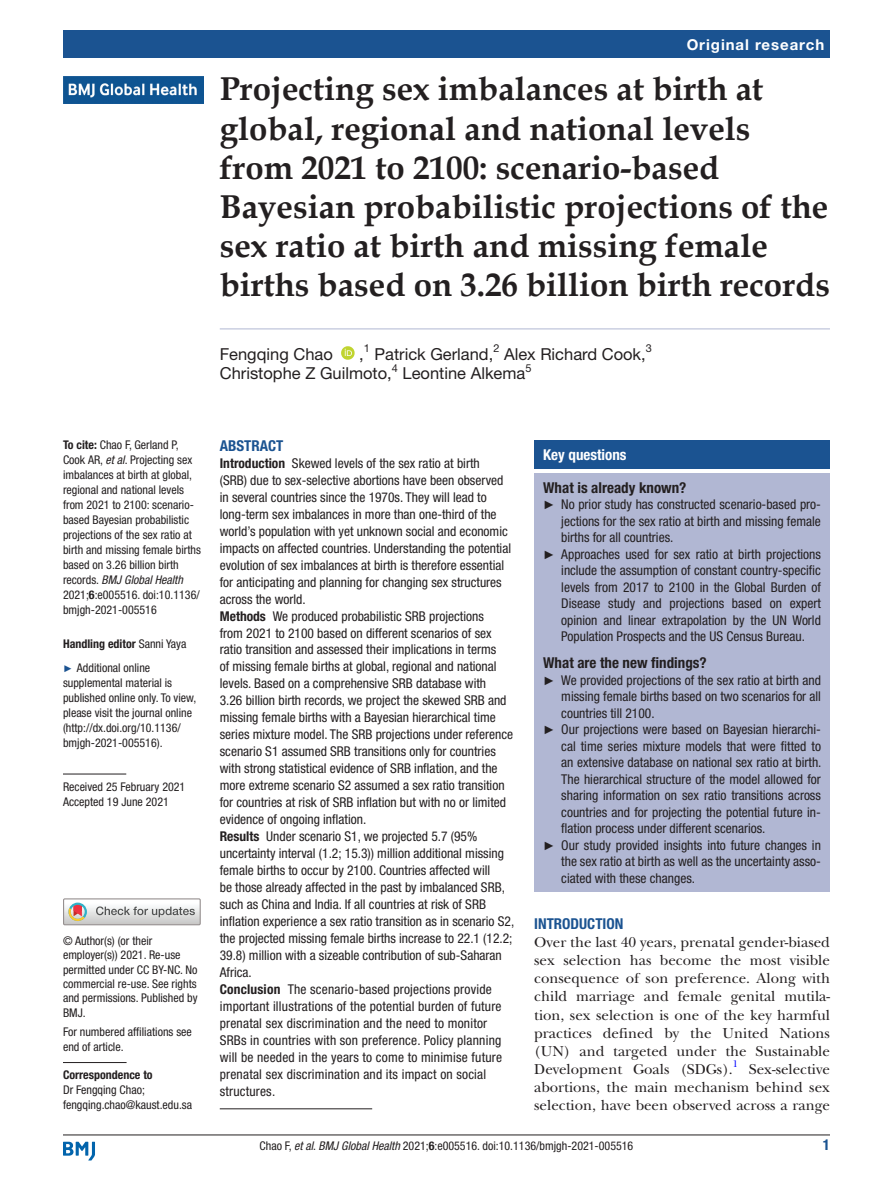
<style>
.page{position:relative;width:893px;height:1191px;background:#fff}
.page>*{position:absolute;margin:0;border:0;box-sizing:border-box;transform-origin:0 0}
.t1{font:700 33px/39px "Book Antiqua";color:#231f20}
.t2{font:16.5px "Helvetica Neue LT Std";color:#231f20}
.t3{font:15px/18px "New Baskerville";color:#231f20;text-align:justify}
.t4{font:700 condensed 15px "Helvetica Neue LT Std";color:#231f20}
.t5{font:700 condensed 15px "Helvetica Neue LT Std";color:#1b5391}
.t6{font:700 15px "Helvetica Neue LT Std";letter-spacing:.065em;color:#fff}
.t7{font:700 condensed 15px "Helvetica Neue LT Std";color:#fff}
.t8{font:condensed 13.5px/17px "Helvetica Neue LT Std";color:#231f20}
.t9{font:condensed 12px/15px "Helvetica Neue LT Std";color:#231f20}
.t10{font:700 condensed 12px "Helvetica Neue LT Std";color:#231f20}
.t11{font:10.95px "Helvetica Neue LT Std";color:#231f20}
.t12{font:9.9px "New Baskerville";color:#00f}
.s1{font-weight:700}
.s2{font-style:italic}
.s3{font-family:"Arial";font-stretch:normal;font-size:9.75px;color:#1b5391}
.s4{font-family:"Arial";font-stretch:normal;font-size:12px}
</style>
<div class="page">
<hr style="left:63px;top:1134px;width:767px;height:1px;background:#231f20">
<svg style="left:63px;top:1141px;width:32px;height:19px"></svg>
<div style="left:63px;top:898px;width:138px;height:27px;border:1px solid #969090"></div>
<svg style="left:64px;top:899px;width:136px;height:25px"></svg>
<hr style="left:220px;top:328px;width:610px;height:1px;background:#b1b7d3">
<svg style="left:341px;top:346px;width:14px;height:14px"></svg>
<div style="left:63px;top:31px;width:767px;height:27px;background:#1b5391"></div>
<hr style="left:63px;top:773px;width:63px;height:1px;background:#231f20">
<hr style="left:63px;top:1062px;width:64px;height:1px;background:#231f20">
<img style="left:63px;top:77px;width:141px;height:27px">
<hr style="left:220px;top:1108px;width:152px;height:1px;background:#231f20">
<div style="left:534px;top:440px;width:296px;height:29px;background:#1b5391"></div>
<div style="left:534px;top:473px;width:296px;height:418px;background:#b1b7d3"></div>
<p class="t6" style="left:687px;top:35px;width:139px">Original research</p>
<h1 class="t1" style="left:220px;top:70px;width:612px">Projecting sex imbalances at birth at global, regional and national levels from 2021 to 2100: scenario-based Bayesian probabilistic projections of the sex ratio at birth and missing female births based on 3.26 billion birth records</h1>
<p class="t11" style="left:364px;top:342px;width:8px">1</p>
<p class="t2" style="left:374px;top:344px;width:120px">Patrick Gerland,</p>
<p class="t11" style="left:493px;top:342px;width:8px">2</p>
<p class="t2" style="left:504px;top:344px;width:143px">Alex Richard Cook,</p>
<p class="t11" style="left:646px;top:342px;width:8px">3</p>
<p class="t2" style="left:220px;top:363px;width:174px">Christophe Z Guilmoto,</p>
<p class="t11" style="left:392px;top:361px;width:8px">4</p>
<p class="t2" style="left:402px;top:363px;width:124px">Leontine Alkema</p>
<p class="t11" style="left:525px;top:361px;width:8px">5</p>
<p class="t2" style="left:220px;top:344px;width:115px">Fengqing Chao</p>
<p class="t2" style="left:359px;top:344px;width:6px">,</p>
<p class="t9" style="left:63px;top:437px;width:139px"><span class="s1">To cite:</span> Chao F, Gerland P,<br>Cook AR, <span class="s2">et al</span>. Projecting sex imbalances at birth at global, regional and national levels from 2021 to 2100: scenario&shy;based Bayesian probabilistic projections of the sex ratio at birth and missing female births based on 3.26 billion birth records. <span class="s2">BMJ Global Health<br></span>2021;<span class="s1">6</span>:e005516. doi:10.1136/ bmjgh-2021-005516</p>
<p class="t9" style="left:63px;top:631px;width:125px;line-height:24px"><span class="s1">Handling editor</span> Sanni Yaya <span class="s3">►</span> Additional online</p>
<p class="t9" style="left:63px;top:675px;width:135px">supplemental material is published online only. To view, please visit the journal online (http://dx.doi.org/10.1136/ bmjgh-2021-005516).</p>
<p class="t9" style="left:63px;top:779px;width:124px">Received 25 February 2021<br>Accepted 19 June 2021</p>
<p class="t9" style="left:63px;top:933px;width:136px;line-height:14.4px">© Author(s) (or their employer(s)) 2021. Re-use permitted under CC BY-NC. No commercial re-use. See rights and permissions. Published by<br>BMJ.</p>
<p class="t9" style="left:63px;top:1024px;width:130px">For numbered affiliations see end of article.</p>
<p class="t10" style="left:63px;top:1067px;width:91px">Correspondence to</p>
<p class="t9" style="left:63px;top:1082px;width:131px">Dr Fengqing Chao; fengqing.chao@kaust.edu.sa</p>
<p class="t5" style="left:220px;top:436px;width:65px">ABSTRACT</p>
<p class="t8" style="left:220px;top:454px;width:296px"><span class="s1">Introduction</span> Skewed levels of the sex ratio at birth<br>(SRB) due to sex-selective abortions have been observed in several countries since the 1970s. They will lead to long-term sex imbalances in more than one-third of the world’s population with yet unknown social and economic impacts on affected countries. Understanding the potential evolution of sex imbalances at birth is therefore essential for anticipating and planning for changing sex structures across the world.<br><span class="s1">Methods</span> We produced probabilistic SRB projections<br>from 2021 to 2100 based on different scenarios of sex ratio transition and assessed their implications in terms<br>of missing female births at global, regional and national levels. Based on a comprehensive SRB database with<br>3.26 billion birth records, we project the skewed SRB and missing female births with a Bayesian hierarchical time series mixture model. The SRB projections under reference scenario S1 assumed SRB transitions only for countries with strong statistical evidence of SRB inflation, and the more extreme scenario S2 assumed a sex ratio transition for countries at risk of SRB inflation but with no or limited evidence of ongoing inflation.<br><span class="s1">Results</span> Under scenario S1, we projected 5.7 (95% uncertainty interval (1.2; 15.3)) million additional missing female births to occur by 2100. Countries affected will<br>be those already affected in the past by imbalanced SRB, such as China and India. If all countries at risk of SRB inflation experience a sex ratio transition as in scenario S2, the projected missing female births increase to 22.1 (12.2; 39.8) million with a sizeable contribution of sub-Saharan Africa.<br><span class="s1">Conclusion</span> The scenario-based projections provide important illustrations of the potential burden of future prenatal sex discrimination and the need to monitor SRBs in countries with son preference. Policy planning will be needed in the years to come to minimise future prenatal sex discrimination and its impact on social structures.</p>
<p class="t7" style="left:543px;top:445px;width:85px">Key questions</p>
<p class="t4" style="left:543px;top:478px;width:145px">What is already known?</p>
<p class="t8" style="left:543px;top:496px;width:279px"><span class="s4">►</span> No prior study has constructed scenario-based pro-</p>
<p class="t8" style="left:561px;top:512px;width:261px">jections for the sex ratio at birth and missing female</p>
<p class="t8" style="left:561px;top:529px;width:114px">births for all countries.</p>
<p class="t8" style="left:543px;top:545px;width:279px"><span class="s4">►</span> Approaches used for sex ratio at birth projections</p>
<p class="t8" style="left:561px;top:562px;width:261px">include the assumption of constant country-specific</p>
<p class="t8" style="left:561px;top:578px;width:261px">levels from 2017 to 2100 in the Global Burden of</p>
<p class="t8" style="left:561px;top:595px;width:261px">Disease study and projections based on expert</p>
<p class="t8" style="left:561px;top:611px;width:261px">opinion and linear extrapolation by the UN World</p>
<p class="t8" style="left:561px;top:628px;width:245px">Population Prospects and the US Census Bureau.</p>
<p class="t4" style="left:543px;top:653px;width:165px">What are the new findings?</p>
<p class="t8" style="left:543px;top:671px;width:279px"><span class="s4">►</span> We provided projections of the sex ratio at birth and</p>
<p class="t8" style="left:561px;top:688px;width:261px">missing female births based on two scenarios for all</p>
<p class="t8" style="left:561px;top:704px;width:95px">countries till 2100.</p>
<p class="t8" style="left:543px;top:721px;width:279px"><span class="s4">►</span> Our projections were based on Bayesian hierarchi-</p>
<p class="t8" style="left:561px;top:737px;width:261px">cal time series mixture models that were fitted to</p>
<p class="t8" style="left:561px;top:754px;width:262px">an extensive database on national sex ratio at birth.</p>
<p class="t8" style="left:561px;top:770px;width:261px">The hierarchical structure of the model allowed for</p>
<p class="t8" style="left:561px;top:787px;width:261px">sharing information on sex ratio transitions across</p>
<p class="t8" style="left:561px;top:803px;width:261px">countries and for projecting the potential future in-</p>
<p class="t8" style="left:561px;top:820px;width:206px">flation process under different scenarios.</p>
<p class="t8" style="left:543px;top:836px;width:279px"><span class="s4">►</span> Our study provided insights into future changes in</p>
<p class="t8" style="left:561px;top:853px;width:261px">the sex ratio at birth as well as the uncertainty asso-</p>
<p class="t8" style="left:561px;top:869px;width:135px">ciated with these changes.</p>
<p class="t5" style="left:534px;top:915px;width:91px">INTRODUCTION</p>
<p class="t3" style="left:534px;top:933px;width:297px">Over the last 40 years, prenatal gender-biased sex selection has become the most visible consequence of son preference. Along with child marriage and female genital mutila&shy;tion, sex selection is one of the key harmful practices defined by the United Nations (UN) and targeted under the Sustainable Development Goals (SDGs).</p>
<p class="t12" style="left:733px;top:1057px;width:7px">1</p>
<p class="t3" style="left:534px;top:1059px;width:297px;text-indent:215px">Sex-selective abortions, the main mechanism behind sex selection, have been observed across a range</p>
<p class="t9" style="left:260px;top:1137px;width:375px">Chao F, <span class="s2">et al</span>. <span class="s2">BMJ Global Health</span> 2021;<span class="s1">6</span>:e005516. doi:10.1136/bmjgh-2021-005516</p>
<p class="t5" style="left:823px;top:1135px;width:9px">1</p>
</div>
